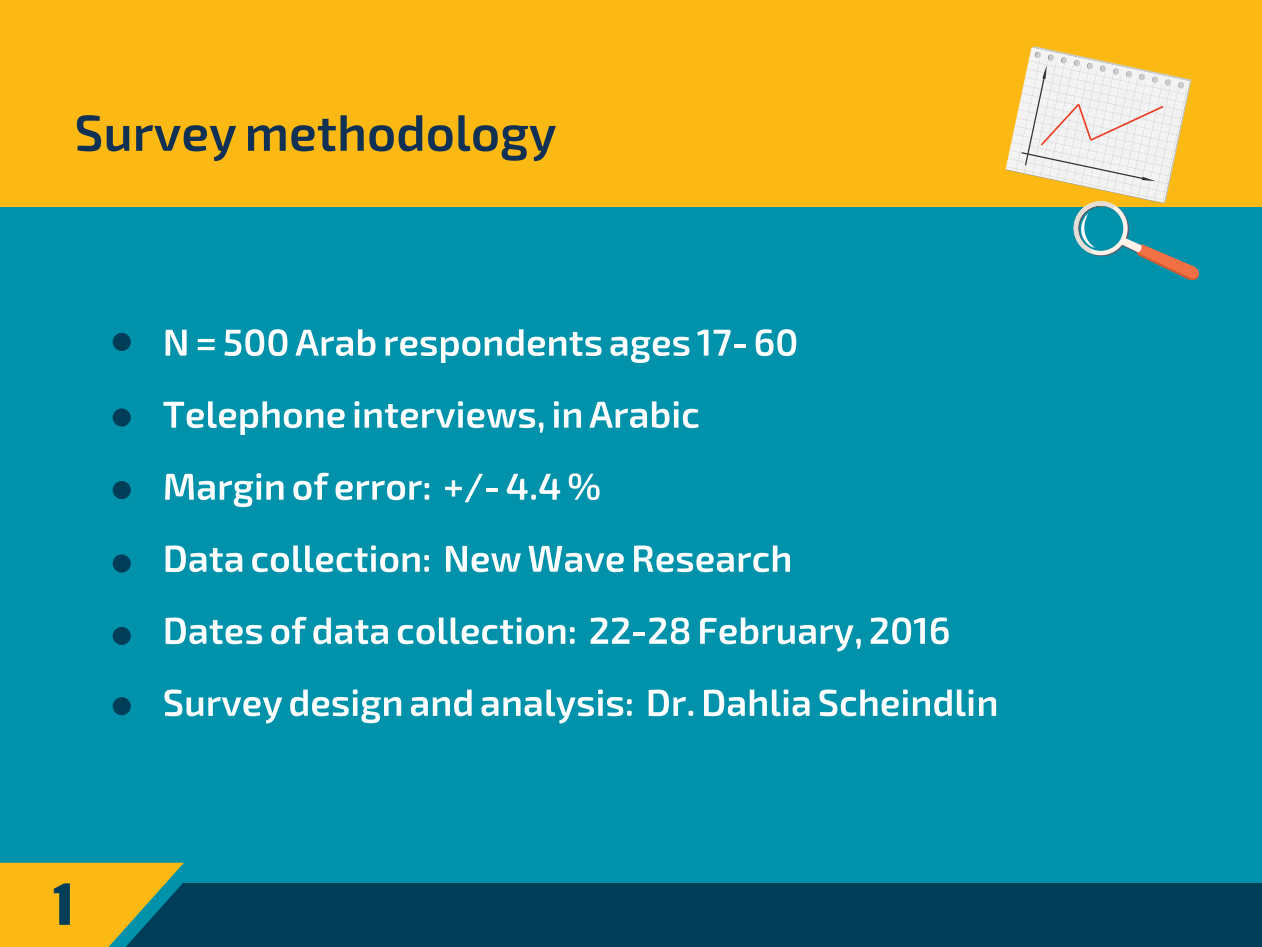
<style>
.page{position:relative;width:1262px;height:947px;background:#fff}
.page>*{position:absolute;margin:0;border:0;box-sizing:border-box;transform-origin:0 0}
.t1{font:69px "Ara Hamah Kilania";color:#103154}
.t2{font:700 69px "Semi Comeback";color:#003d58}
.t3{font:51px/72px "Ara Hamah Kilania";color:#fff}
</style>
<div class="page">
<div style="left:0;top:0;width:1262px;height:946px;background:#0091ab"></div>
<div style="left:0;top:862px;width:184px;height:84px;background:#fdb913"></div>
<div style="left:126px;top:882px;width:1135px;height:64px;background:#003d58"></div>
<div style="left:0;top:0;width:1262px;height:206px;background:#fdb913"></div>
<div style="left:113px;top:333px;width:18px;height:18px;background:#003d58;border-radius:50%"></div>
<div style="left:113px;top:481px;width:18px;height:18px;background:#003d58;border-radius:50%"></div>
<div style="left:113px;top:627px;width:18px;height:18px;background:#003d58;border-radius:50%"></div>
<div style="left:113px;top:408px;width:18px;height:18px;background:#003d58;border-radius:50%"></div>
<div style="left:113px;top:554px;width:18px;height:18px;background:#003d58;border-radius:50%"></div>
<div style="left:113px;top:697px;width:18px;height:18px;background:#003d58;border-radius:50%"></div>
<svg style="left:1005px;top:46px;width:194px;height:234px"></svg>
<p class="t1" style="left:74px;top:106px;width:483px">Surveymethodology</p>
<p class="t2" style="left:51px;top:861px;width:27px">1</p>
<p class="t3" style="left:163px;top:312px;width:837px">N=500Arabrespondentsages17-60<br>Telephoneinterviews in, Arabic<br>Marginoferror: +/-4.4%<br>Datacollection: NewWaveResearch Datesofdatacollection: 22-28February,2016<br>Surveydesignandanalysis: Dr.DahliaScheindlin</p>
</div>
